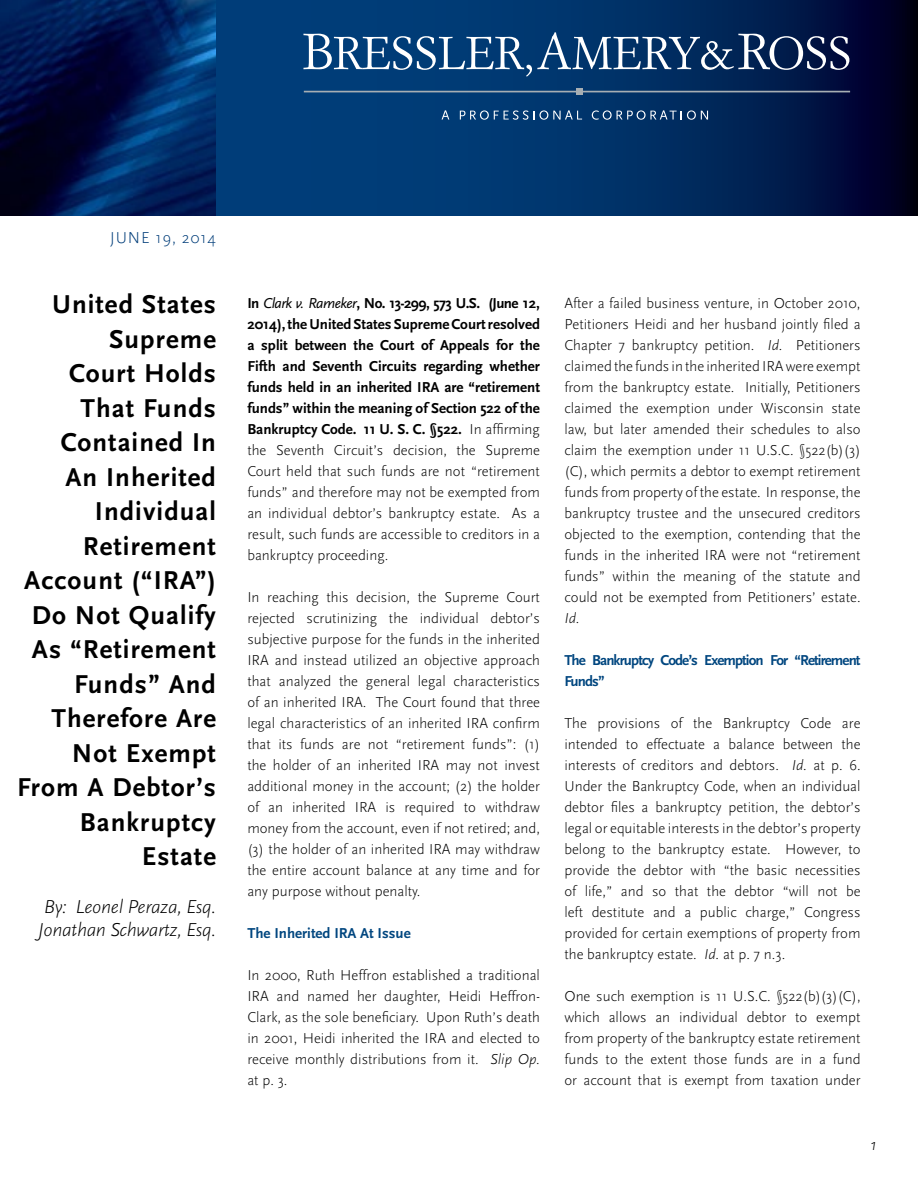
<style>
.page{position:relative;width:918px;height:1188px;background:#fff}
.page>*{position:absolute;margin:0;border:0;box-sizing:border-box;transform-origin:0 0}
.t1{font:700 27px/34.5px "Scala Sans OT";letter-spacing:.04em;color:#000;text-align:right}
.t2{font:italic 300 19.5px/22.5px "Scala Sans OT";letter-spacing:-.02em;color:#000}
.t3{font:300 16.5px "Scala Sans OT";letter-spacing:.05em;color:#003d79}
.t4{font:italic 300 16.5px "Scala Sans OT";color:#000}
.t5{font:300 15px/21px "Scala Sans OT";color:#000;text-align:justify}
.t6{font:700 15px/21px "Scala Sans OT";color:#000;text-align:justify}
.t7{font:700 15px/21px "Scala Sans OT";letter-spacing:-.06em;color:#00467f}
.t8{font:700 15px "Scala Sans OT";color:#00467f}
.t9{font:italic 300 15px "Scala Sans OT";color:#000}
.s1{font-weight:400;font-style:italic}
.s2{font-weight:300}
.s3{font-style:italic}
</style>
<div class="page">
<svg style="left:216px;top:0;width:702px;height:216px;background:#002c61"></svg>
<svg style="left:303px;top:32px;width:546px;height:45px;background:#345a85"></svg>
<svg style="left:442px;top:110px;width:7px;height:10px"></svg>
<svg style="left:460px;top:110px;width:122px;height:10px"></svg>
<svg style="left:592px;top:110px;width:116px;height:10px"></svg>
<hr style="left:304px;top:91px;width:546px;height:1px;background:#a7aeb3">
<div style="left:576px;top:88px;width:7px;height:7px;background:#a7aeb3"></div>
<img style="left:0;top:0;width:216px;height:216px">
<p class="t3" style="left:110px;top:229px;width:107px">JUNE 19, 2014</p>
<h1 class="t1" style="left:17px;top:287px;width:200px">United States<br>Supreme<br>Court Holds<br>That Funds<br>Contained In<br>An Inherited<br>Individual<br>Retirement<br>Account (“IRA”)<br>Do Not Qualify<br>As “Retirement<br>Funds” And<br>Therefore Are<br>Not Exempt<br>From A Debtor’s<br>Bankruptcy<br>Estate</h1>
<h2 class="t2" style="left:38px;top:896px;width:179px">By: Leonel Peraza, Esq.<br>Jonathan Schwartz, Esq.</h2>
<p class="t6" style="left:247px;top:293px;width:294px">In <span class="s1">Clark v. Rameker</span>, No. 13-299, 573 U.S. (June 12, 2014), the United States Supreme Court resolved a split between the Court of Appeals for the Fifth and Seventh Circuits regarding whether funds held in an inherited IRA are “retirement funds” within the meaning of Section 522 of the Bankruptcy Code. 11 U. S. C. §522. <span class="s2">In affirming the Seventh Circuit’s decision, the Supreme Court held that such funds are not “retirement funds” and therefore may not be exempted from an individual debtor’s bankruptcy estate. As a result, such funds are accessible to creditors in a bankruptcy proceeding.</span></p>
<p class="t5" style="left:247px;top:587px;width:294px">In reaching this decision, the Supreme Court rejected scrutinizing the individual debtor’s subjective purpose for the funds in the inherited IRA and instead utilized an objective approach that analyzed the general legal characteristics of an inherited IRA. The Court found that three legal characteristics of an inherited IRA confirm that its funds are not “retirement funds”: (1) the holder of an inherited IRA may not invest additional money in the account; (2) the holder of an inherited IRA is required to withdraw money from the account, even if not retired; and, (3) the holder of an inherited IRA may withdraw the entire account balance at any time and for any purpose without penalty.</p>
<p class="t8" style="left:247px;top:925px;width:165px">The Inherited IRA At Issue</p>
<p class="t5" style="left:247px;top:965px;width:294px">In 2000, Ruth Heffron established a traditional IRA and named her daughter, Heidi Heffron-Clark, as the sole beneficiary. Upon Ruth’s death in 2001, Heidi inherited the IRA and elected to receive monthly distributions from it. <span class="s3">Slip Op. </span>at p. 3.</p>
<p class="t5" style="left:564px;top:293px;width:298px">After a failed business venture, in October 2010, Petitioners Heidi and her husband jointly filed a Chapter 7 bankruptcy petition. <span class="s3">Id.</span> Petitioners claimed the funds in the inherited IRA were exempt from the bankruptcy estate. Initially, Petitioners claimed the exemption under Wisconsin state law, but later amended their schedules to also claim the exemption under 11 U.S.C. §522(b)(3) (C), which permits a debtor to exempt retirement funds from property of the estate. In response, the bankruptcy trustee and the unsecured creditors objected to the exemption, contending that the funds in the inherited IRA were not “retirement funds” within the meaning of the statute and could not be exempted from Petitioners’ estate.</p>
<p class="t9" style="left:564px;top:610px;width:17px">Id.</p>
<p class="t7" style="left:564px;top:650px;width:298px">The Bankruptcy Code’s Exemption For “Retirement<br>Funds”</p>
<p class="t5" style="left:564px;top:713px;width:298px">The provisions of the Bankruptcy Code are intended to effectuate a balance between the interests of creditors and debtors. <span class="s3">Id.</span> at p. 6.<br>Under the Bankruptcy Code, when an individual debtor files a bankruptcy petition, the debtor’s legal or equitable interests in the debtor’s property belong to the bankruptcy estate. However, to provide the debtor with “the basic necessities of life,” and so that the debtor “will not be left destitute and a public charge,” Congress provided for certain exemptions of property from the bankruptcy estate. <span class="s3">Id.</span> at p. 7 n.3.</p>
<p class="t5" style="left:564px;top:986px;width:298px">One such exemption is 11 U.S.C. §522(b)(3)(C), which allows an individual debtor to exempt from property of the bankruptcy estate retirement funds to the extent those funds are in a fund or account that is exempt from taxation under</p>
<p class="t4" style="left:870px;top:1136px;width:7px">1</p>
</div>
